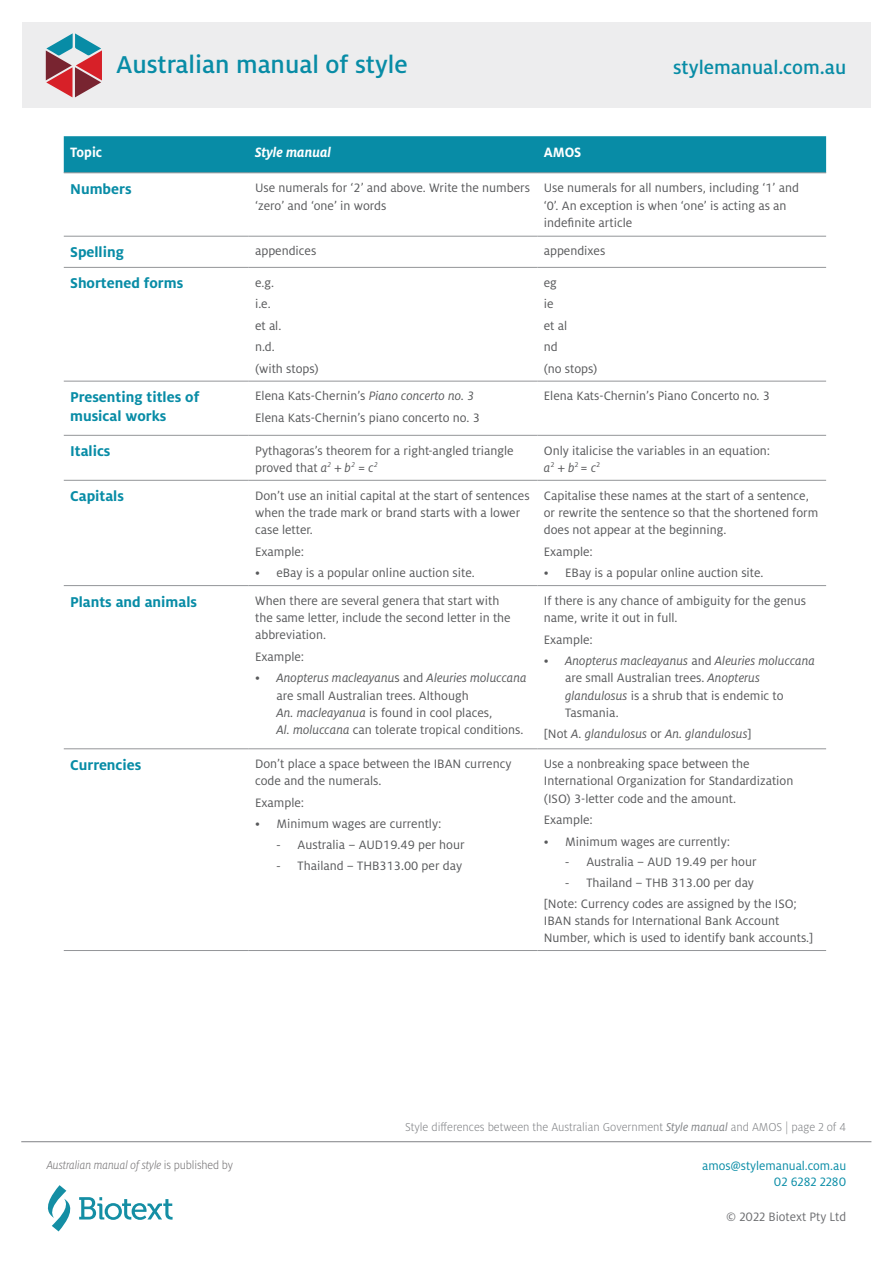
<style>
.page{position:relative;width:893px;height:1263px;background:#fff}
.page>*{position:absolute;margin:0;border:0;box-sizing:border-box;transform-origin:0 0}
.t1{font:500 27px "Milo OT";color:#088ca6}
.t2{font:500 21px "Milo OT";color:#088ca6}
.TableTextBlueBold{font:700 15.75px/18.9px "Milo OT";color:#088ca6}
.TableHeading{font:italic 700 15px "Milo OT";color:#fff;scale:.95 1}
.TableHeading-2{font:700 15px "Milo OT";color:#fff;scale:.95 1}
.TableText{font:13.5px/17.2px "Milo OT";color:#58595b}
.TableText-2{font:italic 13.5px "Milo OT";color:#58595b}
.t3{font:13.5px/16.2px "Milo OT";color:#088ca6;text-align:right}
.t4{font:13.5px "Milo OT";color:#6d6e71}
.t5{font:300 12.75px "Milo OT";color:#808285}
.t6{font:italic 300 12.75px "Milo OT";letter-spacing:-.01em;color:#716f71;scale:.95 1}
.s1{font-style:italic}
.s2{font-family:"Calibri"}
.s3{font-style:normal}
.s4{font-weight:400;font-style:italic}
</style>
<div class="page">
<div style="left:22px;top:22px;width:849px;height:85px;background:#ededee"></div>
<svg style="left:46px;top:33px;width:56px;height:64px"></svg>
<svg style="left:48px;top:1185px;width:125px;height:46px"></svg>
<hr style="left:21px;top:1141px;width:850px;height:1px;background:#808285">
<div style="left:64px;top:136px;width:762px;height:36px;background:#088ca6"></div>
<hr style="left:64px;top:480px;width:185px;height:1px;background:#939598">
<hr style="left:64px;top:585px;width:185px;height:1px;background:#939598">
<hr style="left:249px;top:585px;width:288px;height:1px;background:#939598">
<hr style="left:537px;top:585px;width:289px;height:1px;background:#939598">
<hr style="left:64px;top:748px;width:185px;height:1px;background:#939598">
<hr style="left:249px;top:748px;width:288px;height:1px;background:#939598">
<hr style="left:537px;top:748px;width:289px;height:1px;background:#939598">
<hr style="left:64px;top:950px;width:185px;height:1px;background:#939598">
<hr style="left:249px;top:950px;width:288px;height:1px;background:#939598">
<hr style="left:537px;top:950px;width:289px;height:1px;background:#939598">
<hr style="left:64px;top:172px;width:185px;height:1px;background:#939598">
<hr style="left:249px;top:172px;width:288px;height:1px;background:#939598">
<hr style="left:537px;top:172px;width:289px;height:1px;background:#939598">
<hr style="left:64px;top:236px;width:185px;height:1px;background:#939598">
<hr style="left:249px;top:236px;width:288px;height:1px;background:#939598">
<hr style="left:537px;top:236px;width:289px;height:1px;background:#939598">
<hr style="left:64px;top:267px;width:185px;height:1px;background:#939598">
<hr style="left:249px;top:267px;width:288px;height:1px;background:#939598">
<hr style="left:537px;top:267px;width:289px;height:1px;background:#939598">
<hr style="left:64px;top:381px;width:185px;height:1px;background:#939598">
<hr style="left:249px;top:381px;width:288px;height:1px;background:#939598">
<hr style="left:537px;top:381px;width:289px;height:1px;background:#939598">
<hr style="left:64px;top:435px;width:185px;height:1px;background:#939598">
<hr style="left:249px;top:435px;width:288px;height:1px;background:#939598">
<hr style="left:537px;top:435px;width:289px;height:1px;background:#939598">
<hr style="left:249px;top:480px;width:288px;height:1px;background:#939598">
<hr style="left:537px;top:480px;width:289px;height:1px;background:#939598">
<h1 class="t1" style="left:102px;top:50px;width:293px">Australian manual of style</h1>
<h1 class="t1" style="left:116px;top:50px;width:293px">Australian manual of style</h1>
<h2 class="t2" style="left:673px;top:55px;width:175px">stylemanual.com.au</h2>
<p class="TableHeading-2" style="left:70px;top:143px;width:35px">Topic</p>
<p class="TableHeading" style="left:255px;top:143px;width:81px">Style manual</p>
<p class="TableHeading-2" style="left:544px;top:143px;width:41px">AMOS</p>
<p class="TableTextBlueBold" style="left:70px;top:180px;width:63px">Numbers</p>
<p class="TableText" style="left:255px;top:180px;width:276px">Use numerals for ‘2’ and above. Write the numbers ‘zero’ and ‘one’ in words</p>
<p class="TableText" style="left:544px;top:180px;width:257px">Use numerals for all numbers, including ‘1’ and ‘0’. An exception is when ‘one’ is acting as an indefinite article</p>
<p class="TableTextBlueBold" style="left:70px;top:243px;width:55px">Spelling</p>
<p class="TableText" style="left:255px;top:243px;width:63px">appendices</p>
<p class="TableText" style="left:544px;top:243px;width:63px">appendixes</p>
<p class="TableTextBlueBold" style="left:70px;top:274px;width:115px">Shortened forms</p>
<p class="TableText" style="left:255px;top:274px;width:21px">e.g.</p>
<p class="TableText" style="left:255px;top:295px;width:17px">i.e.</p>
<p class="TableText" style="left:255px;top:317px;width:28px">et al.</p>
<p class="TableText" style="left:255px;top:338px;width:21px">n.d.</p>
<p class="TableText" style="left:255px;top:360px;width:65px">(with stops)</p>
<p class="TableText" style="left:544px;top:274px;width:15px">eg</p>
<p class="TableText" style="left:544px;top:295px;width:11px">ie</p>
<p class="TableText" style="left:544px;top:317px;width:25px">et al</p>
<p class="TableText" style="left:544px;top:338px;width:15px">nd</p>
<p class="TableText" style="left:544px;top:360px;width:55px">(no stops)</p>
<p class="TableTextBlueBold" style="left:70px;top:388px;width:131px">Presenting titles of musical works</p>
<p class="TableText" style="left:255px;top:388px;width:220px">Elena Kats-Chernin’s <span class="s1">Piano concerto no. 3</span></p>
<p class="TableText" style="left:255px;top:409px;width:226px">Elena Kats-Chernin’s piano concerto no. 3</p>
<p class="TableText" style="left:544px;top:388px;width:228px">Elena Kats-Chernin’s Piano Concerto no. 3</p>
<p class="TableTextBlueBold" style="left:70px;top:442px;width:42px">Italics</p>
<p class="TableText" style="left:255px;top:442px;width:260px">Pythagoras’s theorem for a right-angled triangle proved that <span class="s1">a</span><sup>2</sup> <span class="s1">+ b</span><sup>2</sup> <span class="s1">= c</span><sup>2</sup></p>
<p class="TableText" style="left:544px;top:442px;width:228px">Only italicise the variables in an equation: <span class="s1">a</span><sup>2</sup> + <span class="s1">b</span><sup>2</sup> = <span class="s1">c</span><sup>2</sup></p>
<p class="TableTextBlueBold" style="left:70px;top:487px;width:55px">Capitals</p>
<p class="TableText" style="left:255px;top:487px;width:276px">Don’t use an initial capital at the start of sentences when the trade mark or brand starts with a lower case letter.</p>
<p class="TableText" style="left:255px;top:543px;width:51px">Example:</p>
<p class="TableText" style="left:255px;top:564px;width:221px">• eBay is a popular online auction site.</p>
<p class="TableText" style="left:544px;top:487px;width:276px">Capitalise these names at the start of a sentence, or rewrite the sentence so that the shortened form does not appear at the beginning.</p>
<p class="TableText" style="left:544px;top:543px;width:51px">Example:</p>
<p class="TableText" style="left:544px;top:564px;width:221px">• EBay is a popular online auction site.</p>
<p class="TableTextBlueBold" style="left:70px;top:592px;width:128px">Plants and animals</p>
<p class="TableText" style="left:255px;top:592px;width:257px">When there are several genera that start with the same letter, include the second letter in the abbreviation.</p>
<p class="TableText" style="left:255px;top:648px;width:51px">Example:</p>
<p class="TableText" style="left:276px;top:670px;width:252px;text-indent:-21px">• <span class="s1">Anopterus macleayanu</span>s and <span class="s1">Aleuries moluccana </span>are small Australian trees. Although<br><span class="s1">An. macleayanua</span> is found in cool places,<br><span class="s1">Al. moluccana</span> can tolerate tropical conditions.</p>
<p class="TableTextBlueBold" style="left:70px;top:755px;width:73px">Currencies</p>
<p class="TableText" style="left:255px;top:755px;width:258px">Don’t place a space between the IBAN currency code and the numerals.</p>
<p class="TableText" style="left:255px;top:794px;width:51px">Example:</p>
<p class="TableText" style="left:255px;top:815px;width:188px">• Minimum wages are currently:</p>
<p class="TableText" style="left:276px;top:836px;width:190px"><span class="s2">-</span> Australia – AUD19.49 per hour</p>
<p class="TableText" style="left:276px;top:857px;width:187px"><span class="s2">-</span> Thailand – THB313.00 per day</p>
<p class="TableText" style="left:544px;top:592px;width:264px">If there is any chance of ambiguity for the genus name, write it out in full.</p>
<p class="TableText" style="left:544px;top:631px;width:51px">Example:</p>
<p class="TableText" style="left:565px;top:652px;width:251px;text-indent:-21px">• <span class="s1">Anopterus macleayanus</span> and <span class="s1">Aleuries moluccana </span>are small Australian trees. <span class="s1">Anopterus glandulosus</span> is a shrub that is endemic to Tasmania.</p>
<p class="TableText-2" style="left:544px;top:726px;width:209px"><span class="s3">[Not</span> A. glandulosus <span class="s3">or</span> An. glandulosus<span class="s3">]</span></p>
<p class="TableText" style="left:544px;top:755px;width:251px">Use a nonbreaking space between the<br>International Organization for Standardization (ISO) 3-letter code and the amount.</p>
<p class="TableText" style="left:544px;top:811px;width:51px">Example:</p>
<p class="TableText" style="left:544px;top:833px;width:188px">• Minimum wages are currently:</p>
<p class="TableText" style="left:565px;top:853px;width:193px"><span class="s2">-</span> Australia – AUD 19.49 per hour</p>
<p class="TableText" style="left:565px;top:874px;width:190px"><span class="s2">-</span> Thailand – THB 313.00 per day</p>
<p class="TableText" style="left:544px;top:895px;width:271px">[Note: Currency codes are assigned by the ISO;<br>IBAN stands for International Bank Account<br>Number, which is used to identify bank accounts.]</p>
<p class="t6" style="left:47px;top:1158px;width:198px">Australian manual of style <span class="s3">is published by</span></p>
<p class="t5" style="left:405px;top:1120px;width:442px">Style differences between the Australian Government <span class="s4">Style manual</span> and AMOS | page 2 of 4</p>
<p class="t3" style="left:702px;top:1157px;width:145px">amos@stylemanual.com.au<br>02 6282 2280</p>
<p class="t4" style="left:726px;top:1209px;width:121px">© 2022 Biotext Pty Ltd</p>
</div>
